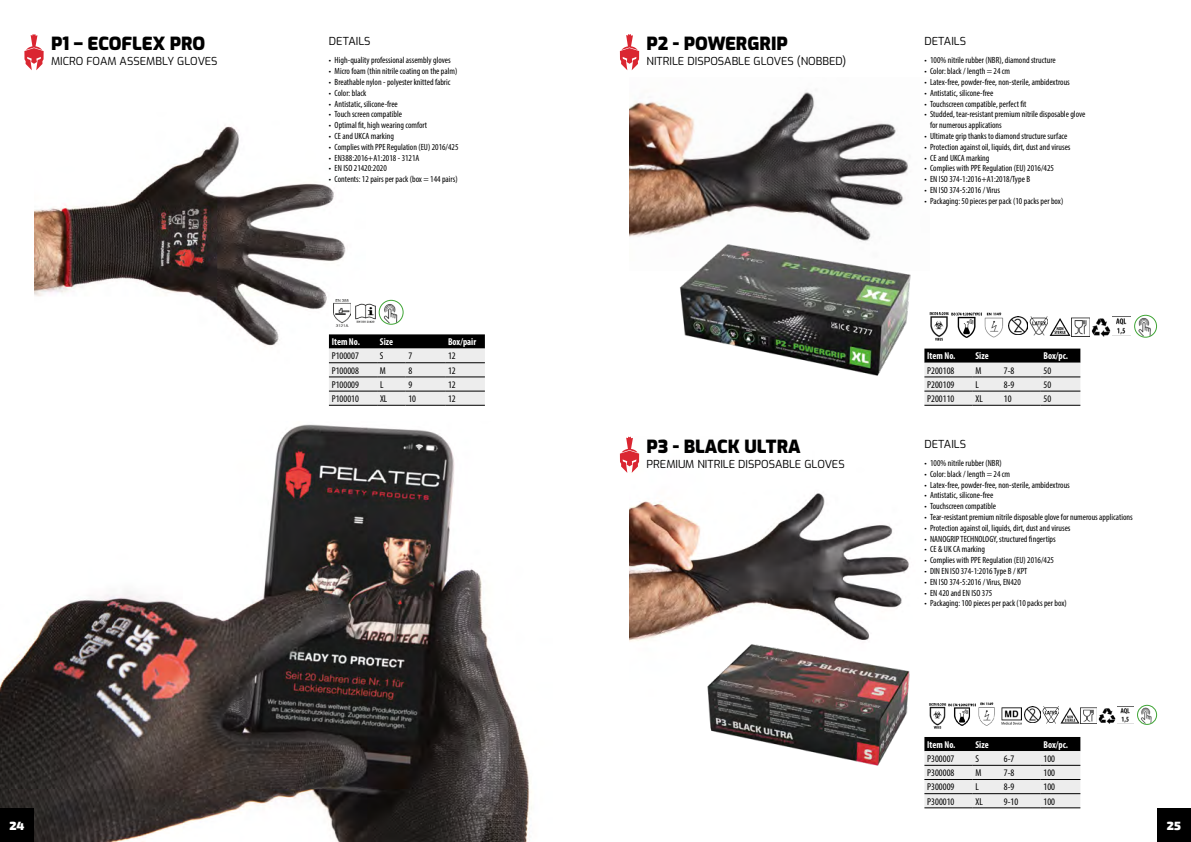
<style>
.page{position:relative;width:1191px;height:842px;background:#fff}
.page>*{position:absolute;margin:0;border:0;box-sizing:border-box;transform-origin:0 0}
.t1{font:900 18px "Exo";color:#000}
.t2{font:900 12px "Exo 2";color:#fff}
.t3{font:11px "Exo";color:#000}
.t4{font:condensed 10px "Myriad Pro";color:#000}
.t5{font:700 condensed 10px "Myriad Pro";color:#fff;scale:.95 1}
.t6{font:condensed 9px/10.8px "Myriad Pro";color:#000}
</style>
<div class="page">
<img style="left:34px;top:125px;width:312px;height:238px">
<img style="left:629px;top:453px;width:280px;height:189px">
<img style="left:629px;top:92px;width:280px;height:145px">
<img style="left:677px;top:231px;width:234px;height:145px">
<img style="left:692px;top:635px;width:218px;height:131px">
<img style="left:0;top:424px;width:532px;height:418px">
<svg style="left:329px;top:299px;width:22px;height:28px"></svg>
<img style="left:334px;top:299px;width:16px;height:28px">
<img style="left:355px;top:303px;width:21px;height:20px">
<img style="left:984px;top:312px;width:20px;height:26px">
<img style="left:1116px;top:318px;width:11px;height:17px">
<img style="left:1029px;top:316px;width:19px;height:20px">
<img style="left:1049px;top:318px;width:22px;height:18px">
<img style="left:1009px;top:316px;width:18px;height:19px">
<svg style="left:929px;top:312px;width:20px;height:1px"></svg>
<img style="left:929px;top:313px;width:20px;height:28px">
<svg style="left:951px;top:312px;width:30px;height:26px"></svg>
<img style="left:951px;top:313px;width:30px;height:24px">
<img style="left:1071px;top:318px;width:40px;height:19px">
<svg style="left:1071px;top:318px;width:18px;height:18px"></svg>
<img style="left:380px;top:302px;width:22px;height:22px">
<div style="left:379px;top:300px;width:24px;height:25px;border:1px solid #3fa535;border-radius:50%"></div>
<div style="left:1134px;top:315px;width:22px;height:22px;background:#acd8a7;border-radius:50%"></div>
<img style="left:1135px;top:317px;width:20px;height:20px">
<div style="left:1134px;top:315px;width:23px;height:23px;border:1px solid #3fa535;border-radius:50%"></div>
<img style="left:978px;top:702px;width:17px;height:24px">
<img style="left:1117px;top:706px;width:16px;height:17px">
<img style="left:1042px;top:706px;width:17px;height:18px">
<img style="left:1060px;top:707px;width:20px;height:17px">
<img style="left:1024px;top:706px;width:17px;height:17px">
<img style="left:929px;top:703px;width:18px;height:25px">
<img style="left:948px;top:703px;width:27px;height:22px">
<img style="left:1001px;top:707px;width:21px;height:18px">
<img style="left:1096px;top:707px;width:20px;height:17px">
<svg style="left:1080px;top:707px;width:16px;height:17px"></svg>
<div style="left:1137px;top:705px;width:19px;height:19px;background:#a0d29b;border-radius:50%"></div>
<img style="left:1138px;top:707px;width:17px;height:17px">
<div style="left:1137px;top:705px;width:20px;height:20px;border:1px solid #3fa535;border-radius:50%"></div>
<svg style="left:329px;top:334px;width:156px;height:72px;background:#b2b2b2"></svg>
<svg style="left:924px;top:349px;width:156px;height:57px;background:#a8a8a8"></svg>
<svg style="left:924px;top:737px;width:156px;height:72px;background:#b2b2b2"></svg>
<div style="left:0;top:808px;width:34px;height:34px;background:#000"></div>
<div style="left:1157px;top:808px;width:34px;height:34px;background:#000"></div>
<svg style="left:620px;top:34px;width:19px;height:36px"></svg>
<svg style="left:620px;top:437px;width:19px;height:36px"></svg>
<svg style="left:24px;top:34px;width:20px;height:36px"></svg>
<div style="left:0;top:405px;width:105px;height:101px;background:#fff"></div>
<h1 class="t1" style="left:51px;top:30px;width:156px">P1 – ECOFLEX PRO</h1>
<p class="t3" style="left:51px;top:53px;width:168px">MICRO FOAM ASSEMBLY GLOVES</p>
<h1 class="t1" style="left:646px;top:30px;width:143px">P2 - POWERGRIP</h1>
<p class="t3" style="left:646px;top:53px;width:201px">NITRILE DISPOSABLE GLOVES (NOBBED)</p>
<p class="t3" style="left:329px;top:33px;width:43px">DETAILS</p>
<p class="t3" style="left:924px;top:33px;width:43px">DETAILS</p>
<p class="t6" style="left:329px;top:55px;width:123px">• High-quality professional assembly gloves</p>
<p class="t6" style="left:329px;top:66px;width:130px">• Micro foam (thin nitrile coating on the palm)</p>
<p class="t6" style="left:329px;top:77px;width:123px">• Breathable nylon - polyester knitted fabric</p>
<p class="t6" style="left:329px;top:87px;width:39px">• Color: black</p>
<p class="t6" style="left:329px;top:98px;width:70px">• Antistatic, silicone-free</p>
<p class="t6" style="left:329px;top:109px;width:75px">• Touch screen compatible</p>
<p class="t6" style="left:329px;top:120px;width:100px">• Optimal fit, high wearing comfort</p>
<p class="t6" style="left:329px;top:131px;width:66px">• CE and UKCA marking</p>
<p class="t6" style="left:329px;top:141px;width:131px">• Complies with PPE Regulation (EU) 2016/425</p>
<p class="t6" style="left:329px;top:152px;width:92px">• EN388:2016+A1:2018 - 3121A</p>
<p class="t6" style="left:329px;top:163px;width:59px">• EN ISO 21420:2020</p>
<p class="t6" style="left:329px;top:174px;width:130px">• Contents: 12 pairs per pack (box = 144 pairs)</p>
<p class="t6" style="left:924px;top:55px;width:133px">• 100% nitrile rubber (NBR), diamond structure</p>
<p class="t6" style="left:924px;top:66px;width:87px">• Color: black / length = 24 cm</p>
<p class="t6" style="left:924px;top:77px;width:147px">• Latex-free, powder-free, non-sterile, ambidextrous</p>
<p class="t6" style="left:924px;top:87px;width:70px">• Antistatic, silicone-free</p>
<p class="t6" style="left:924px;top:98px;width:104px">• Touchscreen compatible, perfect fit</p>
<p class="t6" style="left:930px;top:109px;width:157px;text-indent:-6px">• Studded, tear-resistant premium nitrile disposable glove for numerous applications</p>
<p class="t6" style="left:924px;top:131px;width:145px">• Ultimate grip thanks to diamond structure surface</p>
<p class="t6" style="left:924px;top:141px;width:148px">• Protection against oil, liquids, dirt, dust and viruses</p>
<p class="t6" style="left:924px;top:152px;width:66px">• CE and UKCA marking</p>
<p class="t6" style="left:924px;top:163px;width:131px">• Complies with PPE Regulation (EU) 2016/425</p>
<p class="t6" style="left:924px;top:174px;width:107px">• EN ISO 374-1:2016+A1:2018/Type B</p>
<p class="t6" style="left:924px;top:185px;width:77px">• EN ISO 374-5:2016 / Virus</p>
<p class="t6" style="left:924px;top:195px;width:140px">• Packaging: 50 pieces per pack (10 packs per box)</p>
<p class="t5" style="left:332px;top:336px;width:31px">Item No.</p>
<p class="t5" style="left:380px;top:336px;width:15px">Size</p>
<p class="t5" style="left:448px;top:336px;width:31px">Box/pair</p>
<p class="t4" style="left:332px;top:350px;width:29px">P100007</p>
<p class="t4" style="left:380px;top:350px;width:5px">S</p>
<p class="t4" style="left:408px;top:350px;width:5px">7</p>
<p class="t4" style="left:448px;top:350px;width:9px">12</p>
<p class="t4" style="left:332px;top:364px;width:29px">P100008</p>
<p class="t4" style="left:380px;top:364px;width:7px">M</p>
<p class="t4" style="left:408px;top:364px;width:5px">8</p>
<p class="t4" style="left:448px;top:364px;width:9px">12</p>
<p class="t4" style="left:332px;top:378px;width:29px">P100009</p>
<p class="t4" style="left:380px;top:378px;width:5px">L</p>
<p class="t4" style="left:408px;top:378px;width:5px">9</p>
<p class="t4" style="left:448px;top:378px;width:9px">12</p>
<p class="t4" style="left:332px;top:393px;width:29px">P100010</p>
<p class="t4" style="left:380px;top:393px;width:9px">XL</p>
<p class="t4" style="left:408px;top:393px;width:9px">10</p>
<p class="t4" style="left:448px;top:393px;width:9px">12</p>
<h1 class="t1" style="left:646px;top:432px;width:156px">P3 - BLACK ULTRA</h1>
<p class="t3" style="left:646px;top:456px;width:200px">PREMIUM NITRILE DISPOSABLE GLOVES</p>
<p class="t5" style="left:927px;top:350px;width:31px">Item No.</p>
<p class="t5" style="left:975px;top:350px;width:15px">Size</p>
<p class="t5" style="left:1043px;top:350px;width:27px">Box/pc.</p>
<p class="t4" style="left:927px;top:364px;width:29px">P200108</p>
<p class="t4" style="left:975px;top:364px;width:7px">M</p>
<p class="t4" style="left:1003px;top:364px;width:12px">7-8</p>
<p class="t4" style="left:1043px;top:364px;width:9px">50</p>
<p class="t4" style="left:927px;top:378px;width:29px">P200109</p>
<p class="t4" style="left:975px;top:378px;width:5px">L</p>
<p class="t4" style="left:1003px;top:378px;width:12px">8-9</p>
<p class="t4" style="left:1043px;top:378px;width:9px">50</p>
<p class="t4" style="left:927px;top:393px;width:29px">P200110</p>
<p class="t4" style="left:975px;top:393px;width:9px">XL</p>
<p class="t4" style="left:1003px;top:393px;width:9px">10</p>
<p class="t4" style="left:1043px;top:393px;width:9px">50</p>
<p class="t3" style="left:924px;top:435px;width:43px">DETAILS</p>
<p class="t6" style="left:924px;top:457px;width:79px">• 100% nitrile rubber (NBR)</p>
<p class="t6" style="left:924px;top:468px;width:87px">• Color: black / length = 24 cm</p>
<p class="t6" style="left:924px;top:479px;width:147px">• Latex-free, powder-free, non-sterile, ambidextrous</p>
<p class="t6" style="left:924px;top:490px;width:70px">• Antistatic, silicone-free</p>
<p class="t6" style="left:924px;top:501px;width:73px">• Touchscreen compatible</p>
<p class="t6" style="left:924px;top:511px;width:210px">• Tear-resistant premium nitrile disposable glove for numerous applications</p>
<p class="t6" style="left:924px;top:522px;width:148px">• Protection against oil, liquids, dirt, dust and viruses</p>
<p class="t6" style="left:924px;top:533px;width:133px">• NANOGRIP TECHNOLOGY, structured fingertips</p>
<p class="t6" style="left:924px;top:544px;width:62px">• CE &amp; UK CA marking</p>
<p class="t6" style="left:924px;top:555px;width:131px">• Complies with PPE Regulation (EU) 2016/425</p>
<p class="t6" style="left:924px;top:565px;width:104px">• DIN EN ISO 374-1:2016 Type B / KPT</p>
<p class="t6" style="left:924px;top:576px;width:98px">• EN ISO 374-5:2016 / Virus, EN420</p>
<p class="t6" style="left:924px;top:587px;width:69px">• EN 420 and EN ISO 375</p>
<p class="t6" style="left:924px;top:598px;width:144px">• Packaging: 100 pieces per pack (10 packs per box)</p>
<p class="t5" style="left:927px;top:738px;width:31px">Item No.</p>
<p class="t5" style="left:975px;top:738px;width:15px">Size</p>
<p class="t5" style="left:1043px;top:738px;width:27px">Box/pc.</p>
<p class="t4" style="left:927px;top:752px;width:29px">P300007</p>
<p class="t4" style="left:975px;top:752px;width:5px">S</p>
<p class="t4" style="left:1003px;top:752px;width:12px">6-7</p>
<p class="t4" style="left:1043px;top:752px;width:13px">100</p>
<p class="t4" style="left:927px;top:767px;width:29px">P300008</p>
<p class="t4" style="left:975px;top:767px;width:7px">M</p>
<p class="t4" style="left:1003px;top:767px;width:12px">7-8</p>
<p class="t4" style="left:1043px;top:767px;width:13px">100</p>
<p class="t4" style="left:927px;top:781px;width:29px">P300009</p>
<p class="t4" style="left:975px;top:781px;width:5px">L</p>
<p class="t4" style="left:1003px;top:781px;width:12px">8-9</p>
<p class="t4" style="left:1043px;top:781px;width:13px">100</p>
<p class="t4" style="left:927px;top:795px;width:29px">P300010</p>
<p class="t4" style="left:975px;top:795px;width:9px">XL</p>
<p class="t4" style="left:1003px;top:795px;width:16px">9-10</p>
<p class="t4" style="left:1043px;top:795px;width:13px">100</p>
<h2 class="t2" style="left:9px;top:816px;width:17px">24</h2>
<h2 class="t2" style="left:1167px;top:816px;width:16px">25</h2>
</div>
